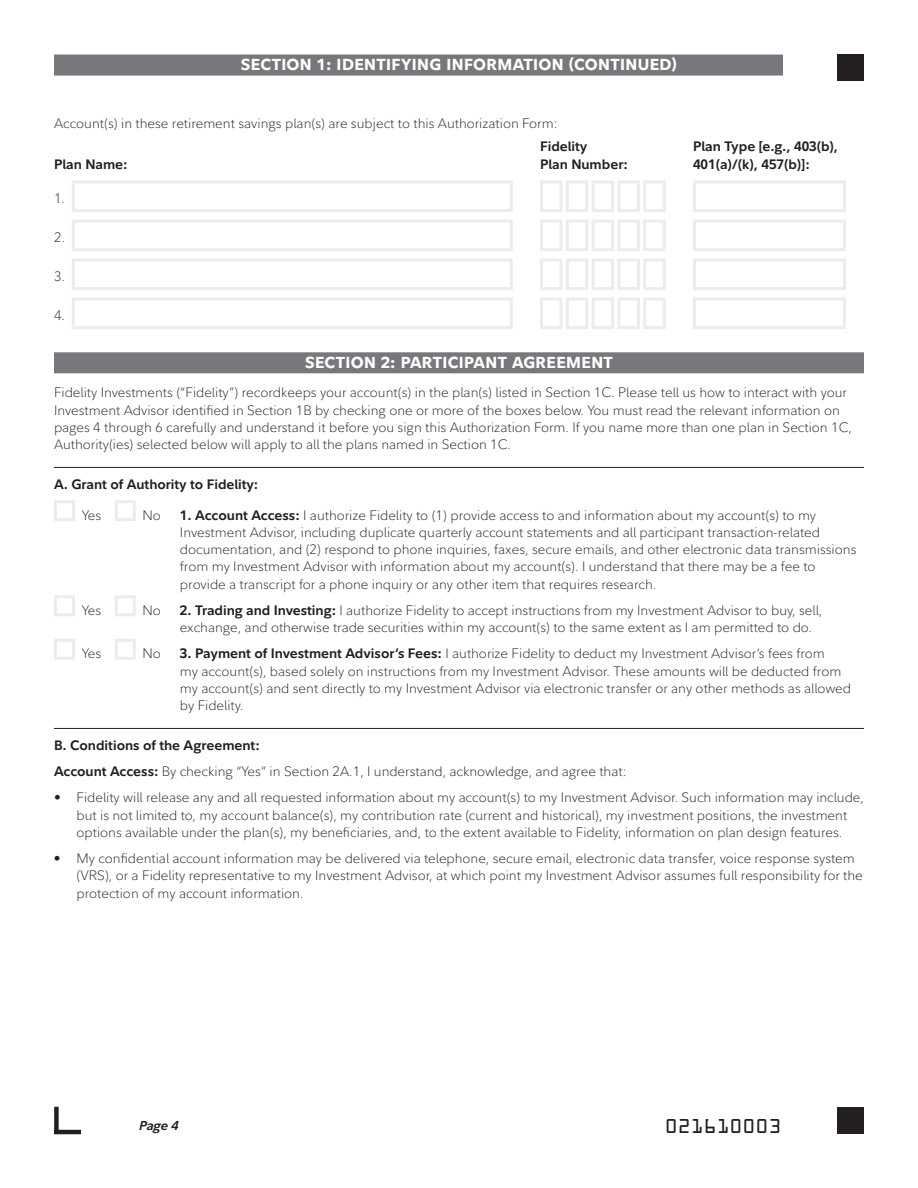
<style>
.page{position:relative;width:918px;height:1188px;background:#fff}
.page>*{position:absolute;margin:0;border:0;box-sizing:border-box;transform-origin:0 0}
.t1{font:18px "OCRA Std";color:#231f20}
.t2{font:800 15.75px "Fidelity Sans";letter-spacing:.025em;color:#fff}
.t3{font:300 13.5px/17.2px "Fidelity Sans";color:#231f20}
.t4{font:700 13.5px "Fidelity Sans";color:#231f20}
.t5{font:italic 700 12.75px "Fidelity Sans";color:#231f20}
.s1{font-weight:700}
</style>
<div class="page">
<hr style="left:54px;top:1130px;width:27px;height:4px;background:#231f20">
<div style="left:54px;top:1107px;width:5px;height:27px;background:#231f20"></div>
<div style="left:837px;top:54px;width:27px;height:27px;background:#231f20"></div>
<div style="left:837px;top:1107px;width:27px;height:27px;background:#231f20"></div>
<div style="left:54px;top:55px;width:729px;height:21px;background:#76787b"></div>
<div style="left:54px;top:352px;width:810px;height:21px;background:#76787b"></div>
<hr style="left:54px;top:467px;width:810px;height:1px;background:#231f20">
<hr style="left:54px;top:728px;width:810px;height:1px;background:#231f20">
<div style="left:72px;top:181px;width:441px;height:31px;border:3px solid #ececee"></div>
<div style="left:540px;top:181px;width:22px;height:31px;border:3px solid #ececee"></div>
<div style="left:566px;top:181px;width:22px;height:31px;border:3px solid #ececee"></div>
<div style="left:592px;top:181px;width:22px;height:31px;border:3px solid #ececee"></div>
<div style="left:617px;top:181px;width:23px;height:31px;border:3px solid #ececee"></div>
<div style="left:643px;top:181px;width:23px;height:31px;border:3px solid #ececee"></div>
<div style="left:693px;top:181px;width:153px;height:31px;border:3px solid #ececee"></div>
<div style="left:72px;top:220px;width:441px;height:31px;border:3px solid #ececee"></div>
<div style="left:540px;top:220px;width:22px;height:31px;border:3px solid #ececee"></div>
<div style="left:566px;top:220px;width:22px;height:31px;border:3px solid #ececee"></div>
<div style="left:592px;top:220px;width:22px;height:31px;border:3px solid #ececee"></div>
<div style="left:617px;top:220px;width:23px;height:31px;border:3px solid #ececee"></div>
<div style="left:643px;top:220px;width:23px;height:31px;border:3px solid #ececee"></div>
<div style="left:693px;top:220px;width:153px;height:31px;border:3px solid #ececee"></div>
<div style="left:72px;top:259px;width:441px;height:31px;border:3px solid #ececee"></div>
<div style="left:540px;top:259px;width:22px;height:31px;border:3px solid #ececee"></div>
<div style="left:566px;top:259px;width:22px;height:31px;border:3px solid #ececee"></div>
<div style="left:592px;top:259px;width:22px;height:31px;border:3px solid #ececee"></div>
<div style="left:617px;top:259px;width:23px;height:31px;border:3px solid #ececee"></div>
<div style="left:643px;top:259px;width:23px;height:31px;border:3px solid #ececee"></div>
<div style="left:693px;top:259px;width:153px;height:31px;border:3px solid #ececee"></div>
<div style="left:72px;top:298px;width:441px;height:31px;border:3px solid #ececee"></div>
<div style="left:540px;top:298px;width:22px;height:31px;border:3px solid #ececee"></div>
<div style="left:566px;top:298px;width:22px;height:31px;border:3px solid #ececee"></div>
<div style="left:592px;top:298px;width:22px;height:31px;border:3px solid #ececee"></div>
<div style="left:617px;top:298px;width:23px;height:31px;border:3px solid #ececee"></div>
<div style="left:643px;top:298px;width:23px;height:31px;border:3px solid #ececee"></div>
<div style="left:693px;top:298px;width:153px;height:31px;border:3px solid #ececee"></div>
<div style="left:54px;top:500px;width:21px;height:21px;border:3px solid #ececee"></div>
<div style="left:115px;top:500px;width:21px;height:21px;border:3px solid #ececee"></div>
<div style="left:54px;top:595px;width:21px;height:21px;border:3px solid #ececee"></div>
<div style="left:115px;top:595px;width:21px;height:21px;border:3px solid #ececee"></div>
<div style="left:54px;top:639px;width:21px;height:21px;border:3px solid #ececee"></div>
<div style="left:115px;top:639px;width:21px;height:21px;border:3px solid #ececee"></div>
<p class="t2" style="left:241px;top:59px;width:438px">SECTION 1: IDENTIFYING INFORMATION (CONTINUED)</p>
<p class="t3" style="left:54px;top:116px;width:505px">Account(s) in these retirement savings plan(s) are subject to this Authorization Form:</p>
<p class="t4" style="left:540px;top:142px;width:49px">Fidelity</p>
<p class="t4" style="left:693px;top:142px;width:147px">Plan Type [e.g., 403(b),</p>
<p class="t4" style="left:54px;top:159px;width:75px">Plan Name:</p>
<p class="t4" style="left:540px;top:159px;width:89px">Plan Number:</p>
<p class="t4" style="left:693px;top:159px;width:118px">401(a)/(k), 457(b)]:</p>
<p class="t3" style="left:54px;top:191px;width:13px">1.</p>
<p class="t3" style="left:54px;top:230px;width:13px">2.</p>
<p class="t3" style="left:54px;top:269px;width:13px">3.</p>
<p class="t3" style="left:54px;top:308px;width:13px">4.</p>
<p class="t2" style="left:305px;top:357px;width:309px">SECTION 2: PARTICIPANT AGREEMENT</p>
<p class="t3" style="left:54px;top:386px;width:799px">Fidelity Investments (“Fidelity”) recordkeeps your account(s) in the plan(s) listed in Section 1C. Please tell us how to interact with your Investment Advisor identified in Section 1B by checking one or more of the boxes below. You must read the relevant information on pages 4 through 6 carefully and understand it before you sign this Authorization Form. If you name more than one plan in Section 1C, Authority(ies) selected below will apply to all the plans named in Section 1C.</p>
<p class="t4" style="left:54px;top:479px;width:206px">A. Grant of Authority to Fidelity:</p>
<p class="t3" style="left:82px;top:508px;width:21px">Yes</p>
<p class="t3" style="left:142px;top:508px;width:20px">No</p>
<p class="t3" style="left:180px;top:508px;width:678px"><span class="s1">1. Account Access:</span> I authorize Fidelity to (1) provide access to and information about my account(s) to my Investment Advisor, including duplicate quarterly account statements and all participant transaction-related documentation, and (2) respond to phone inquiries, faxes, secure emails, and other electronic data transmissions from my Investment Advisor with information about my account(s). I understand that there may be a fee to provide a transcript for a phone inquiry or any other item that requires research.</p>
<p class="t3" style="left:82px;top:603px;width:21px">Yes</p>
<p class="t3" style="left:142px;top:603px;width:20px">No</p>
<p class="t3" style="left:180px;top:603px;width:644px"><span class="s1">2. Trading and Investing:</span> I authorize Fidelity to accept instructions from my Investment Advisor to buy, sell, exchange, and otherwise trade securities within my account(s) to the same extent as I am permitted to do.</p>
<p class="t3" style="left:82px;top:647px;width:21px">Yes</p>
<p class="t3" style="left:142px;top:647px;width:20px">No</p>
<p class="t3" style="left:180px;top:647px;width:673px"><span class="s1">3. Payment of Investment Advisor’s Fees:</span> I authorize Fidelity to deduct my Investment Advisor’s fees from<br>my account(s), based solely on instructions from my Investment Advisor. These amounts will be deducted from my account(s) and sent directly to my Investment Advisor via electronic transfer or any other methods as allowed by Fidelity.</p>
<p class="t3" style="left:54px;top:734px;width:574px;line-height:26.2px"><span class="s1">B. Conditions of the Agreement:<br>Account Access:</span> By checking “Yes” in Section 2A.1, I understand, acknowledge, and agree that:</p>
<p class="t3" style="left:54px;top:791px;width:811px;text-align:center">• Fidelity will release any and all requested information about my account(s) to my Investment Advisor. Such information may include, but is not limited to, my account balance(s), my contribution rate (current and historical), my investment positions, the investment options available under the plan(s), my beneficiaries, and, to the extent available to Fidelity, information on plan design features.</p>
<p class="t3" style="left:76px;top:851px;width:788px;text-indent:-22px">• My confidential account information may be delivered via telephone, secure email, electronic data transfer, voice response system (VRS), or a Fidelity representative to my Investment Advisor, at which point my Investment Advisor assumes full responsibility for the protection of my account information.</p>
<p class="t5" style="left:140px;top:1121px;width:41px">Page 4</p>
<h1 class="t1" style="left:665px;top:1120px;width:118px">021610003</h1>
</div>
